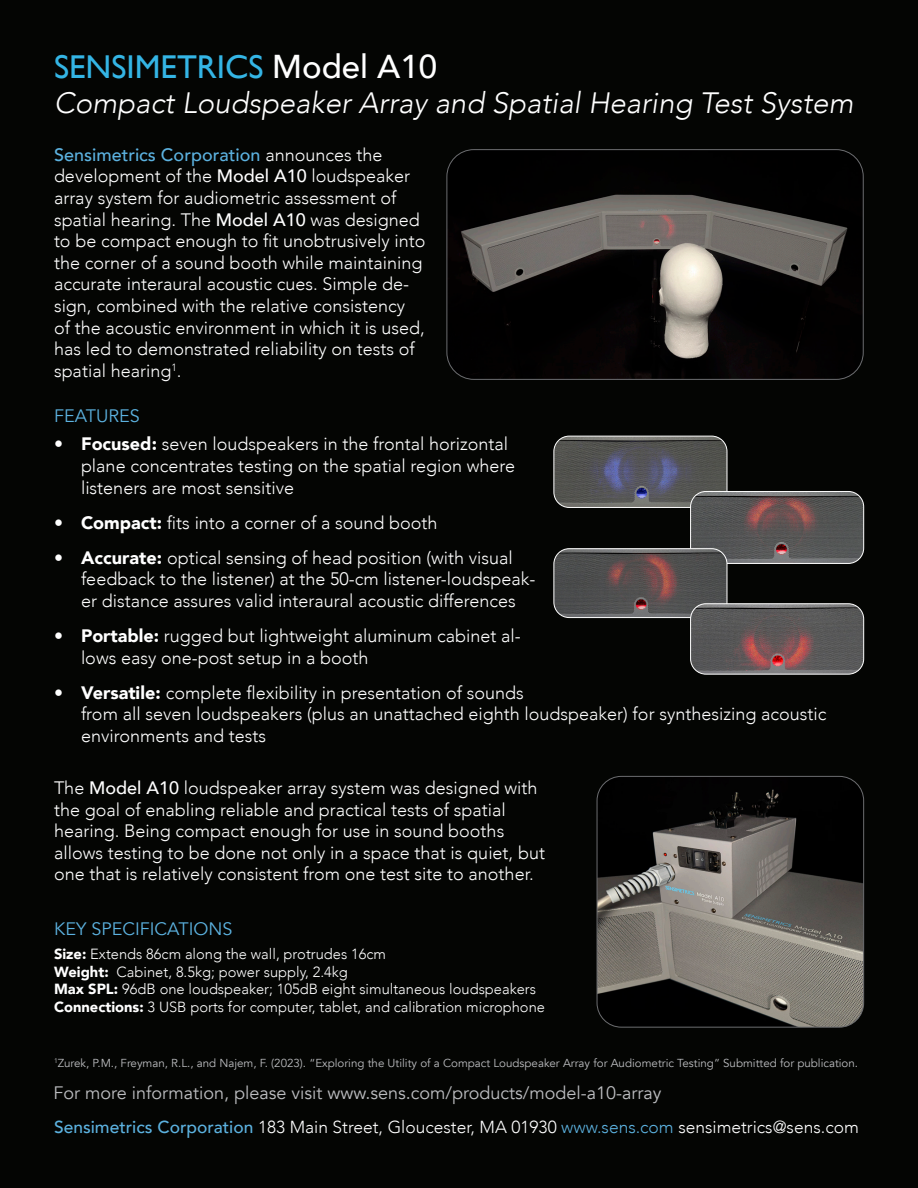
<style>
.page{position:relative;width:918px;height:1188px;background:#040503}
.page>*{position:absolute;margin:0;border:0;box-sizing:border-box;transform-origin:0 0}
.t1{font:33px "Gill Sans";color:#34b5e5}
.t2{font:italic 300 29.4px "Avenir";color:#fff}
.t3{font:300 18px/21.6px "Avenir";color:#fff}
.t4{font:18px "Avenir";color:#bcbdc0}
.t5{font:18px "Avenir";color:#5cb2e0}
.t6{font:300 17.4px "Avenir";color:#fff}
.t7{font:300 14.7px "Avenir";color:#fff}
.t8{font:11.55px "Avenir";color:#bcbdc0}
.s1{font-family:"Avenir";font-weight:500;color:#fff}
.s2{font-weight:500;color:#5cb2e0}
.s3{font-weight:500}
.s4{font-weight:900}
.s5{color:#5cb2e0}
</style>
<div class="page">
<svg style="left:447px;top:150px;width:415px;height:229px"></svg>
<div style="left:447px;top:149px;width:417px;height:231px;border:1px solid #6c6d70;border-radius:27px"></div>
<img style="left:597px;top:776px;width:267px;height:250px">
<div style="left:597px;top:776px;width:267px;height:252px;border:1px solid #6c6d70;border-radius:24px"></div>
<img style="left:554px;top:436px;width:173px;height:71px">
<div style="left:554px;top:436px;width:173px;height:72px;border:1px solid #fff;border-radius:15px"></div>
<img style="left:691px;top:491px;width:173px;height:72px">
<div style="left:690px;top:491px;width:174px;height:73px;border:1px solid #fff;border-radius:15px"></div>
<img style="left:554px;top:549px;width:173px;height:69px">
<div style="left:554px;top:548px;width:173px;height:70px;border:1px solid #fff;border-radius:15px"></div>
<img style="left:691px;top:604px;width:173px;height:70px">
<div style="left:690px;top:603px;width:174px;height:71px;border:1px solid #fff;border-radius:15px"></div>
<p class="t1" style="left:54px;top:47px;width:385px">SENSIMETRICS <span class="s1">Model A10</span></p>
<p class="t2" style="left:54px;top:86px;width:801px">Compact Loudspeaker Array and Spatial Hearing Test System</p>
<p class="t3" style="left:54px;top:144px;width:373px"><span class="s2">Sensimetrics Corporation</span> announces the development of the <span class="s3">Model A10</span> loudspeaker array system for audiometric assessment of spatial hearing. The <span class="s3">Model A10</span> was designed to be compact enough to fit unobtrusively into the corner of a sound booth while maintaining accurate interaural acoustic cues. Simple de&shy;sign, combined with the relative consistency of the acoustic environment in which it is used, has led to demonstrated reliability on tests of spatial hearing<sup>1</sup>.</p>
<p class="t5" style="left:54px;top:405px;width:87px">FEATURES</p>
<p class="t3" style="left:81px;top:433px;width:436px;text-indent:-27px"><span class="s4">• Focused:</span> seven loudspeakers in the frontal horizontal plane concentrates testing on the spatial region where listeners are most sensitive</p>
<p class="t3" style="left:54px;top:512px;width:385px"><span class="s4">• Compact:</span> fits into a corner of a sound booth</p>
<p class="t3" style="left:81px;top:547px;width:456px;text-indent:-27px"><span class="s4">• Accurate:</span> optical sensing of head position (with visual feedback to the listener) at the 50-cm listener-loudspeak&shy;er distance assures valid interaural acoustic differences</p>
<p class="t3" style="left:81px;top:625px;width:441px;text-indent:-27px"><span class="s4">• Portable:</span> rugged but lightweight aluminum cabinet al&shy;lows easy one-post setup in a booth</p>
<p class="t3" style="left:81px;top:682px;width:747px;text-indent:-27px"><span class="s4">• Versatile:</span> complete flexibility in presentation of sounds<br>from all seven loudspeakers (plus an unattached eighth loudspeaker) for synthesizing acoustic environments and tests</p>
<p class="t3" style="left:54px;top:777px;width:493px">The <span class="s3">Model A10</span> loudspeaker array system was designed with the goal of enabling reliable and practical tests of spatial hearing. Being compact enough for use in sound booths allows testing to be done not only in a space that is quiet, but one that is relatively consistent from one test site to another.</p>
<p class="t5" style="left:54px;top:918px;width:180px">KEY SPECIFICATIONS</p>
<p class="t7" style="left:54px;top:945px;width:334px"><span class="s4">Size:</span> Extends 86cm along the wall, protrudes 16cm</p>
<p class="t7" style="left:54px;top:963px;width:295px"><span class="s4">Weight:</span> Cabinet, 8.5kg; power supply, 2.4kg</p>
<p class="t7" style="left:54px;top:980px;width:484px"><span class="s4">Max SPL:</span> 96dB one loudspeaker; 105dB eight simultaneous loudspeakers</p>
<p class="t7" style="left:54px;top:998px;width:493px"><span class="s4">Connections:</span> 3 USB ports for computer, tablet, and calibration microphone</p>
<p class="t8" style="left:54px;top:1056px;width:806px"><sup>1</sup>Zurek, P.M., Freyman, R.L., and Najem, F. (2023). “Exploring the Utility of a Compact Loudspeaker Array for Audiometric Testing” Submitted for publication.</p>
<p class="t4" style="left:54px;top:1082px;width:609px">For more information, please visit www.sens.com/products/model-a10-array</p>
<p class="t6" style="left:54px;top:1117px;width:806px"><span class="s2">Sensimetrics Corporation</span> 183 Main Street, Gloucester, MA 01930 <span class="s5">www.sens.com</span> sensimetrics@sens.com</p>
</div>
